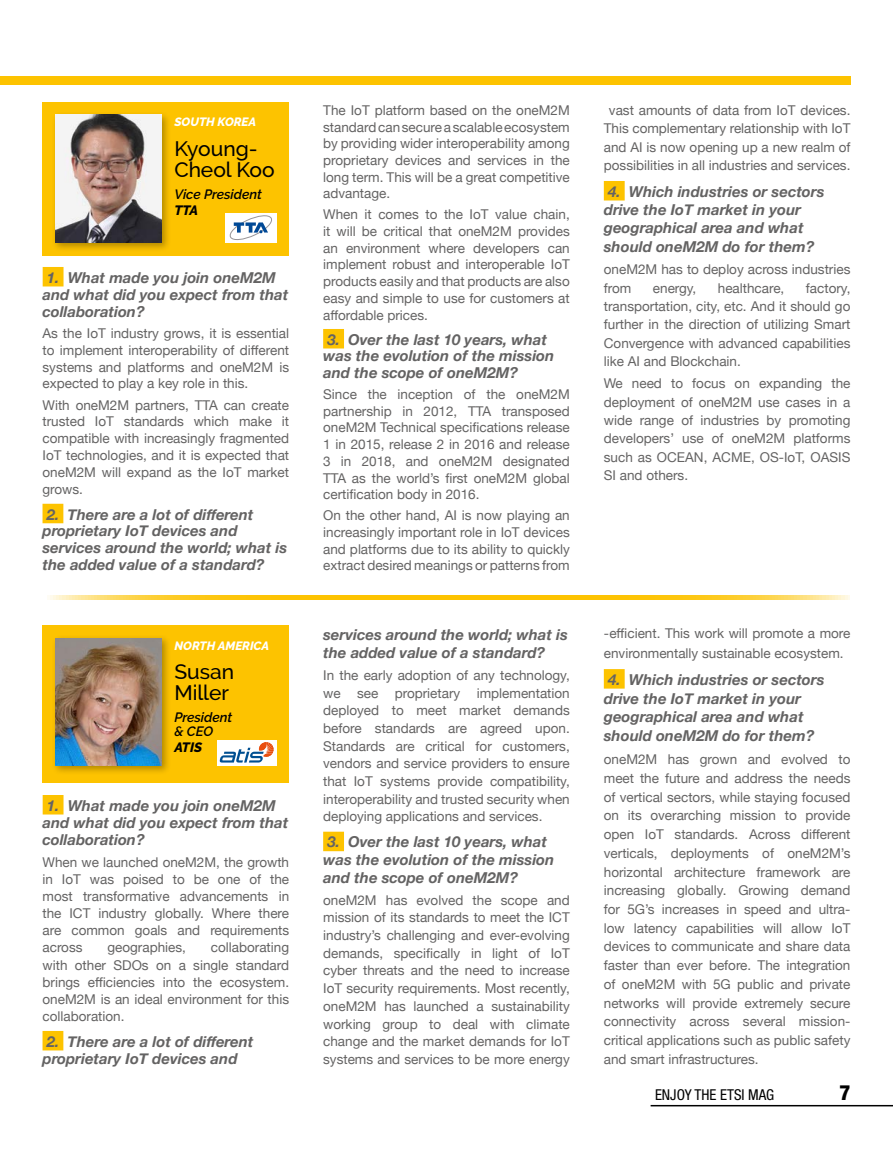
<style>
.page{position:relative;width:893px;height:1149px;background:#fff}
.page>*{position:absolute;margin:0;border:0;box-sizing:border-box;transform-origin:0 0}
.t1{font:500 21px/21px "Raleway";color:#000}
.t2{font:800 condensed 21px "Helvetica Neue";color:#000}
.t3{font:italic 700 15px/17px "Helvetica Neue";color:#646363}
.t4{font:condensed 15px "Helvetica Neue";color:#000}
.t5{font:13.5px/16.6px "Helvetica Neue";color:#646363;text-align:justify}
.t6{font:italic 600 13.5px/13.5px "Raleway";color:#000}
.t7{font:italic 800 13.5px "Raleway";color:#000}
.t8{font:italic 800 12px "Raleway";color:#fff}
</style>
<div class="page">
<hr style="left:651px;top:1104px;width:242px;height:2px;background:#000">
<svg style="left:50px;top:595px;width:800px;height:5px;background:#fdcc27"></svg>
<div style="left:43px;top:267px;width:21px;height:19px;background:#fdc300"></div>
<div style="left:43px;top:503px;width:20px;height:20px;background:#fdc300"></div>
<div style="left:323px;top:329px;width:21px;height:19px;background:#fdc300"></div>
<div style="left:604px;top:181px;width:21px;height:19px;background:#fdc300"></div>
<div style="left:43px;top:102px;width:246px;height:153px;background:#fdc300"></div>
<div style="left:51px;top:111px;width:120px;height:141px;background:#000;opacity:.3"></div>
<img style="left:55px;top:115px;width:107px;height:127px">
<div style="left:225px;top:213px;width:51px;height:29px;background:#fff"></div>
<svg style="left:229px;top:215px;width:43px;height:25px"></svg>
<div style="left:43px;top:794px;width:21px;height:20px;background:#fdc300"></div>
<div style="left:43px;top:1030px;width:20px;height:20px;background:#fdc300"></div>
<div style="left:323px;top:831px;width:21px;height:19px;background:#fdc300"></div>
<div style="left:604px;top:669px;width:21px;height:19px;background:#fdc300"></div>
<div style="left:43px;top:625px;width:246px;height:158px;background:#fdc300"></div>
<div style="left:51px;top:634px;width:120px;height:141px;background:#000;opacity:.3"></div>
<img style="left:55px;top:638px;width:107px;height:127px">
<svg style="left:217px;top:740px;width:59px;height:25px"></svg>
<svg style="left:220px;top:742px;width:53px;height:20px"></svg>
<div style="left:0;top:77px;width:850px;height:8px;background:#fdc300"></div>
<p class="t8" style="left:174px;top:115px;width:83px">SOUTH KOREA</p>
<p class="t1" style="left:174px;top:138px;width:102px">Kyoung-<br>Cheol Koo</p>
<p class="t6" style="left:174px;top:187px;width:89px">Vice President</p>
<p class="t7" style="left:174px;top:203px;width:25px">TTA</p>
<p class="t3" style="left:43px;top:269px;width:247px">1. What made you join oneM2M and what did you expect from that collaboration?</p>
<p class="t5" style="left:43px;top:325px;width:248px">As the IoT industry grows, it is essential to implement interoperability of different systems and platforms and oneM2M is expected to play a key role in this.</p>
<p class="t5" style="left:43px;top:397px;width:248px">With oneM2M partners, TTA can create trusted IoT standards which make it compatible with increasingly fragmented IoT technologies, and it is expected that oneM2M will expand as the IoT market grows.</p>
<p class="t3" style="left:43px;top:506px;width:246px">2. There are a lot of different proprietary IoT devices and services around the world; what is the added value of a standard?</p>
<p class="t8" style="left:174px;top:638px;width:96px">NORTH AMERICA</p>
<p class="t1" style="left:174px;top:661px;width:61px">Susan<br>Miller</p>
<p class="t6" style="left:174px;top:710px;width:59px">President &amp; CEO</p>
<p class="t7" style="left:174px;top:739px;width:29px">ATIS</p>
<p class="t3" style="left:43px;top:797px;width:247px">1. What made you join oneM2M and what did you expect from that collaboration?</p>
<p class="t5" style="left:43px;top:853px;width:248px;line-height:17.1px">When we launched oneM2M, the growth in IoT was poised to be one of the most transformative advancements in the ICT industry globally. Where there are common goals and requirements across</p>
<p class="t5" style="left:43px;top:939px;width:248px;line-height:17.1px;text-indent:168px">collaborating with other SDOs on a single standard brings efficiencies into the ecosystem. oneM2M is an ideal environment for this collaboration.</p>
<p class="t3" style="left:43px;top:1032px;width:212px">2. There are a lot of different proprietary IoT devices and</p>
<p class="t5" style="left:107px;top:939px;width:80px">geographies,</p>
<p class="t5" style="left:323px;top:103px;width:248px">The IoT platform based on the oneM2M standard can secure a scalable ecosystem by providing wider interoperability among proprietary devices and services in the long term. This will be a great competitive advantage.</p>
<p class="t5" style="left:323px;top:207px;width:248px">When it comes to the IoT value chain, it will be critical that oneM2M provides an environment where developers can implement robust and interoperable IoT products easily and that products are also easy and simple to use for customers at affordable prices.</p>
<p class="t3" style="left:323px;top:331px;width:233px">3. Over the last 10 years, what was the evolution of the mission and the scope of oneM2M?</p>
<p class="t5" style="left:323px;top:386px;width:248px">Since the inception of the oneM2M partnership in 2012, TTA transposed oneM2M Technical specifications release 1 in 2015, release 2 in 2016 and release 3 in 2018, and oneM2M designated TTA as the world’s first oneM2M global certification body in 2016.</p>
<p class="t5" style="left:323px;top:507px;width:248px">On the other hand, AI is now playing an increasingly important role in IoT devices and platforms due to its ability to quickly extract desired meanings or patterns from</p>
<p class="t3" style="left:323px;top:626px;width:246px;line-height:17.7px">services around the world; what is the added value of a standard?</p>
<p class="t5" style="left:323px;top:666px;width:248px;line-height:17.7px">In the early adoption of any technology, we see proprietary implementation deployed to meet market demands before standards are agreed upon.<br>Standards are critical for customers, vendors and service providers to ensure that IoT systems provide compatibility, interoperability and trusted security when deploying applications and services.</p>
<p class="t3" style="left:323px;top:833px;width:233px;line-height:17.7px">3. Over the last 10 years, what was the evolution of the mission and the scope of oneM2M?</p>
<p class="t5" style="left:323px;top:891px;width:248px;line-height:17.7px">oneM2M has evolved the scope and mission of its standards to meet the ICT industry’s challenging and ever-evolving demands, specifically in light of IoT cyber threats and the need to increase IoT security requirements. Most recently, oneM2M has launched a sustainability working group to deal with climate change and the market demands for IoT systems and services to be more energy</p>
<p class="t5" style="left:604px;top:102px;width:248px;line-height:18.3px;text-align:center">vast amounts of data from IoT devices.<br>This complementary relationship with IoT and AI is now opening up a new realm of possibilities in all industries and services.</p>
<p class="t3" style="left:604px;top:182px;width:222px;line-height:18.3px">4. Which industries or sectors drive the IoT market in your geographical area and what should oneM2M do for them?</p>
<p class="t5" style="left:604px;top:261px;width:248px;line-height:18.3px">oneM2M has to deploy across industries from</p>
<p class="t5" style="left:604px;top:279px;width:248px;line-height:18.3px;text-indent:202px">factory, transportation, city, etc. And it should go further in the direction of utilizing Smart Convergence with advanced capabilities like AI and Blockchain.</p>
<p class="t5" style="left:604px;top:375px;width:248px;line-height:18.3px">We need to focus on expanding the deployment of oneM2M use cases in a wide range of industries by promoting developers’ use of oneM2M platforms such as OCEAN, ACME, OS-IoT, OASIS SI and others.</p>
<p class="t5" style="left:653px;top:280px;width:45px">energy,</p>
<p class="t5" style="left:718px;top:280px;width:68px">healthcare,</p>
<p class="t5" style="left:604px;top:624px;width:248px;line-height:19.2px">-efficient. This work will promote a more environmentally sustainable ecosystem.</p>
<p class="t3" style="left:604px;top:670px;width:222px;line-height:18.8px">4. Which industries or sectors drive the IoT market in your geographical area and what should oneM2M do for them?</p>
<p class="t5" style="left:604px;top:750px;width:248px;line-height:18.8px">oneM2M has grown and evolved to meet the future and address the needs of vertical sectors, while staying focused on its overarching mission to provide open IoT standards. Across different verticals, deployments of oneM2M’s horizontal architecture framework are increasing globally. Growing demand for 5G’s increases in speed and ultra&shy;low latency capabilities will allow IoT devices to communicate and share data faster than ever before. The integration of oneM2M with 5G public and private networks will provide extremely secure connectivity across several mission&shy;critical applications such as public safety and smart infrastructures.</p>
<p class="t4" style="left:655px;top:1085px;width:121px">ENJOY THE ETSI MAG</p>
<h1 class="t2" style="left:839px;top:1079px;width:12px">7</h1>
</div>
